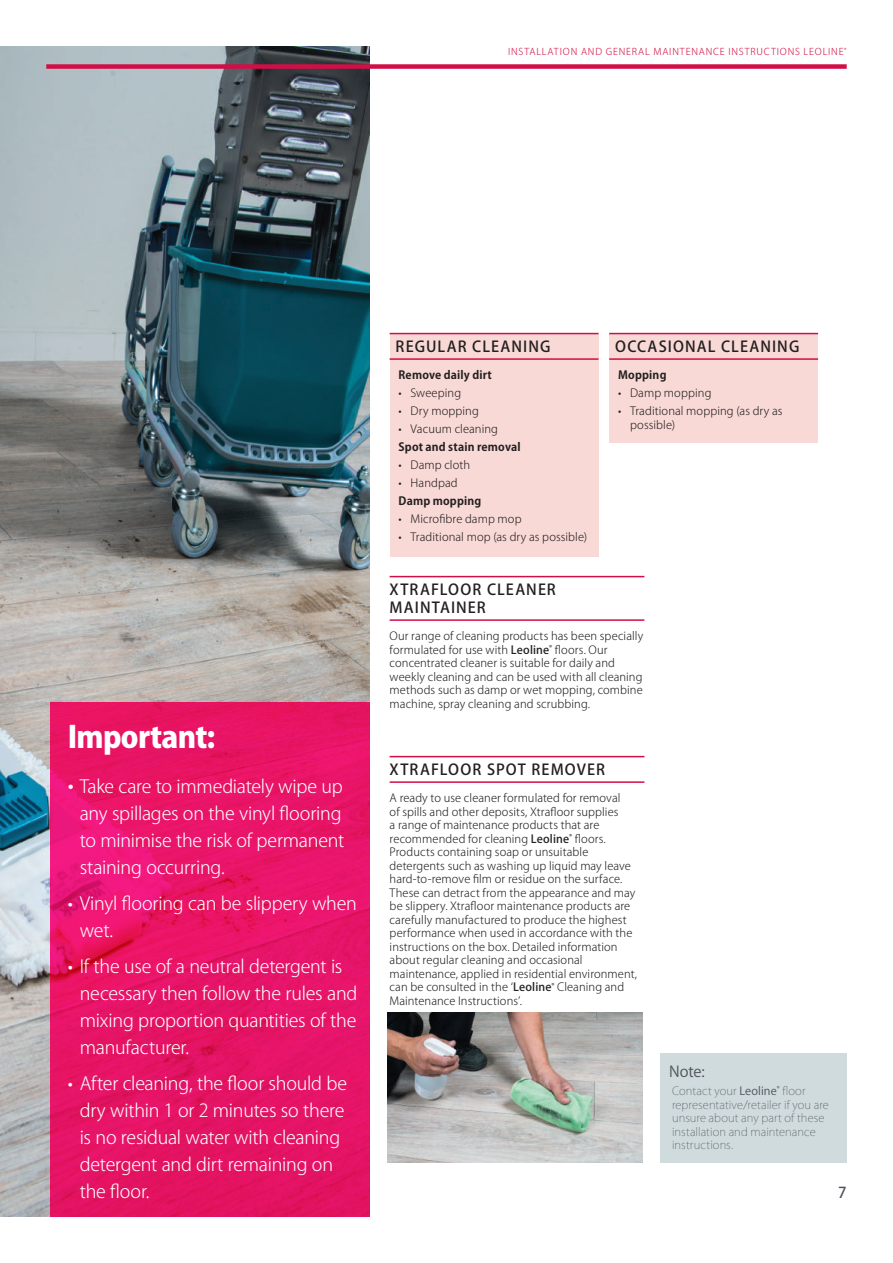
<style>
.page{position:relative;width:893px;height:1263px;background:#fff}
.page>*{position:absolute;margin:0;border:0;box-sizing:border-box;transform-origin:0 0}
.t1{font:800 30px "Koz Go Pro";letter-spacing:-.025em;color:#fff}
.t2{font:300 18px/27px "Koz Go Pro";letter-spacing:-.015em;color:#fff}
.t3{font:500 15px/18px "Koz Go Pro";letter-spacing:.07em;color:#231f20}
.t4{font:15px "Koz Go Pro";color:#4f535c}
.t5{font:500 15px "Koz Go Pro";color:#4f535c}
.t6{font:300 11.25px/13.5px "Koz Go Pro";letter-spacing:.005em;color:#231f20}
.t7{font:200 11.25px/13.5px "Koz Go Pro";letter-spacing:.005em;color:#4f535c}
.t8{font:700 11.25px "Koz Go Pro";letter-spacing:.015em;color:#231f20}
.t9{font:300 9.3px "Koz Go Pro";letter-spacing:.085em;color:#d20e46}
.s1{font-size:21px}
.s2{font-weight:500}
.s3{font-weight:400}
</style>
<div class="page">
<img style="left:0;top:46px;width:369px;height:1171px">
<img style="left:387px;top:1013px;width:255px;height:149px">
<div style="left:46px;top:64px;width:801px;height:5px;background:#d20e46"></div>
<div style="left:390px;top:334px;width:208px;height:222px;background:#f8d9d6"></div>
<div style="left:609px;top:334px;width:209px;height:108px;background:#f8d9d6"></div>
<div style="left:660px;top:1053px;width:187px;height:109px;background:#d0dbde"></div>
<hr style="left:390px;top:333px;width:208px;height:1px;background:#d20e46">
<hr style="left:390px;top:358px;width:208px;height:2px;background:#d20e46">
<hr style="left:609px;top:333px;width:209px;height:1px;background:#d20e46">
<hr style="left:609px;top:358px;width:209px;height:2px;background:#d20e46">
<hr style="left:390px;top:576px;width:254px;height:1px;background:#d20e46">
<hr style="left:390px;top:619px;width:254px;height:2px;background:#d20e46">
<hr style="left:390px;top:756px;width:254px;height:1px;background:#d20e46">
<hr style="left:390px;top:781px;width:254px;height:2px;background:#d20e46">
<svg style="left:50px;top:702px;width:319px;height:515px;background:#e61366"></svg>
<p class="t9" style="left:508px;top:46px;width:340px">INSTALLATION AND GENERAL MAINTENANCE INSTRUCTIONS LEOLINE<sup>®</sup></p>
<h1 class="t1" style="left:68px;top:718px;width:149px">Important:</h1>
<h2 class="t2" style="left:80px;top:773px;width:266px;text-indent:-12px"><span class="s1">•</span> Take care to immediately wipe up any spillages on the vinyl flooring to minimise the risk of permanent staining occurring.</h2>
<h2 class="t2" style="left:80px;top:890px;width:279px;text-indent:-12px">• Vinyl flooring can be slippery when wet.</h2>
<h2 class="t2" style="left:80px;top:953px;width:279px;text-indent:-12px">• If the use of a neutral detergent is necessary then follow the rules and mixing proportion quantities of the manufacturer.</h2>
<h2 class="t2" style="left:80px;top:1070px;width:269px;text-indent:-12px">• After cleaning, the floor should be dry within 1 or 2 minutes so there is no residual water with cleaning detergent and dirt remaining on the floor.</h2>
<h3 class="t3" style="left:396px;top:339px;width:156px">REGULAR CLEANING</h3>
<p class="t8" style="left:399px;top:368px;width:95px">Remove daily dirt</p>
<p class="t6" style="left:399px;top:386px;width:64px">• Sweeping</p>
<p class="t6" style="left:399px;top:404px;width:82px">• Dry mopping</p>
<p class="t6" style="left:399px;top:422px;width:101px">• Vacuum cleaning</p>
<p class="t8" style="left:399px;top:440px;width:124px">Spot and stain removal</p>
<p class="t6" style="left:399px;top:458px;width:73px">• Damp cloth</p>
<p class="t6" style="left:399px;top:476px;width:61px">• Handpad</p>
<p class="t8" style="left:399px;top:494px;width:84px">Damp mopping</p>
<p class="t6" style="left:399px;top:512px;width:124px">• Microfibre damp mop</p>
<p class="t6" style="left:399px;top:530px;width:190px">• Traditional mop (as dry as possible)</p>
<h3 class="t3" style="left:615px;top:339px;width:186px">OCCASIONAL CLEANING</h3>
<p class="t8" style="left:618px;top:368px;width:50px">Mopping</p>
<p class="t6" style="left:618px;top:386px;width:95px">• Damp mopping</p>
<p class="t6" style="left:630px;top:404px;width:154px;text-indent:-12px">• Traditional mopping (as dry as possible)</p>
<h3 class="t3" style="left:390px;top:582px;width:168px">XTRAFLOOR CLEANER<br>MAINTAINER</h3>
<p class="t6" style="left:390px;top:629px;width:255px">Our range of cleaning products has been specially formulated for use with <span class="s2">Leoline</span><sup>®</sup> floors. Our concentrated cleaner is suitable for daily and weekly cleaning and can be used with all cleaning methods such as damp or wet mopping, combine machine, spray cleaning and scrubbing.</p>
<h3 class="t3" style="left:390px;top:762px;width:217px">XTRAFLOOR SPOT REMOVER</h3>
<p class="t6" style="left:390px;top:791px;width:249px">A ready to use cleaner formulated for removal<br>of spills and other deposits, Xtrafloor supplies<br>a range of maintenance products that are recommended for cleaning <span class="s2">Leoline</span><sup>®</sup> floors.<br>Products containing soap or unsuitable detergents such as washing up liquid may leave hard-to-remove film or residue on the surface.<br>These can detract from the appearance and may be slippery. Xtrafloor maintenance products are carefully manufactured to produce the highest performance when used in accordance with the instructions on the box. Detailed information about regular cleaning and occasional maintenance, applied in residential environment, can be consulted in the ‘<span class="s2">Leoline</span><sup>®</sup> Cleaning and Maintenance Instructions’.</p>
<h3 class="t4" style="left:669px;top:1062px;width:37px">Note:</h3>
<p class="t7" style="left:672px;top:1084px;width:158px">Contact your <span class="s3">Leoline</span><sup>®</sup> floor representative/retailer if you are unsure about any part of these installation and maintenance instructions.</p>
<h3 class="t5" style="left:838px;top:1183px;width:10px">7</h3>
</div>
